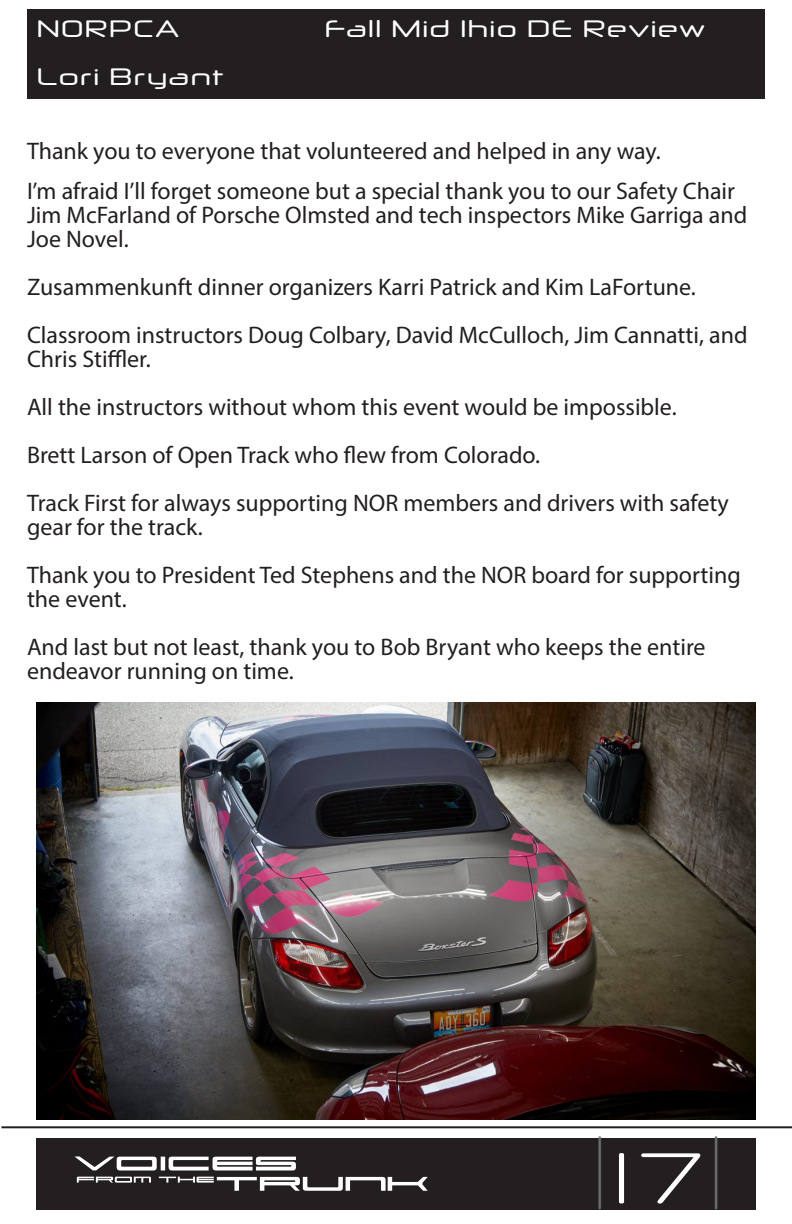
<style>
.page{position:relative;width:792px;height:1224px;background:#fff}
.page>*{position:absolute;margin:0;border:0;box-sizing:border-box;transform-origin:0 0}
.t1{font:72px "Neuropol X Lt";color:#6c6d70;scale:.5 1}
.t2{font:24px/48px "Myriad Pro";color:#231f20}
.t3{font:24px "Neuropol X Rg";letter-spacing:.005em;color:#fff}
.s1{color:#fff}
</style>
<div class="page">
<div style="left:36px;top:1138px;width:720px;height:72px;background:#231f20"></div>
<svg style="left:77px;top:1177px;width:351px;height:14px"></svg>
<svg style="left:75px;top:1156px;width:221px;height:14px"></svg>
<hr style="left:1px;top:1126px;width:791px;height:2px;background:#231f20">
<div style="left:27px;top:9px;width:738px;height:90px;background:#231f20"></div>
<img style="left:36px;top:702px;width:720px;height:417px">
<p class="t3" style="left:36px;top:8px;width:145px">NORPCA</p>
<p class="t3" style="left:324px;top:8px;width:383px">Fall Mid Ihio DE Review</p>
<p class="t3" style="left:36px;top:56px;width:190px">Lori Bryant</p>
<p class="t2" style="left:27px;top:127px;width:635px">Thank you to everyone that volunteered and helped in any way.</p>
<p class="t2" style="left:27px;top:179px;width:722px;line-height:24px">I’m afraid I’ll forget someone but a special thank you to our Safety Chair<br>Jim McFarland of Porsche Olmsted and tech inspectors Mike Garriga and<br>Joe Novel.</p>
<p class="t2" style="left:27px;top:263px;width:722px">Zusammenkunft dinner organizers Karri Patrick and Kim LaFortune.<br>Classroom instructors Doug Colbary, David McCulloch, Jim Cannatti, and</p>
<p class="t2" style="left:27px;top:335px;width:703px">Chris Stiffler.<br>All the instructors without whom this event would be impossible.<br>Brett Larson of Open Track who flew from Colorado.<br>Track First for always supporting NOR members and drivers with safety</p>
<p class="t2" style="left:27px;top:503px;width:715px">gear for the track.<br>Thank you to President Ted Stephens and the NOR board for supporting</p>
<p class="t2" style="left:27px;top:575px;width:680px">the event.<br>And last but not least, thank you to Bob Bryant who keeps the entire</p>
<p class="t2" style="left:27px;top:647px;width:268px">endeavor running on time.</p>
<h1 class="t1" style="left:593px;top:1112px;width:262px">|<span class="s1">17</span>|</h1>
</div>
